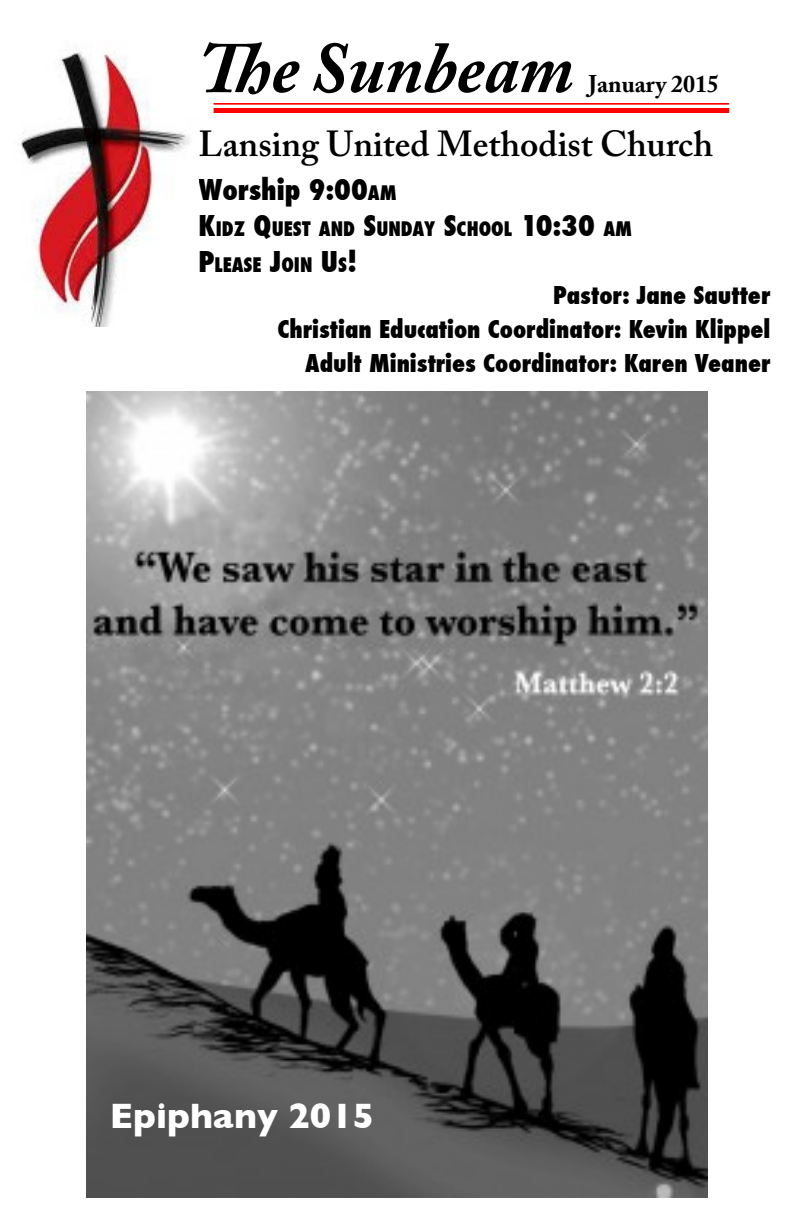
<style>
.page{position:relative;width:792px;height:1224px;background:#fff}
.page>*{position:absolute;margin:0;border:0;box-sizing:border-box;transform-origin:0 0}
.t1{font:italic 700 72px "Adobe Caslon Pro";color:#000}
.t2{font:600 36px "Adobe Caslon Pro";color:#000}
.t3{font:700 36px "Gill Sans";color:#fff}
.t4{font:800 condensed 28px "Futura";color:#000}
.t5{font:800 condensed 24px/34px "Futura";color:#000;text-align:right}
.t6{font:700 24px "Adobe Caslon Pro";color:#000}
.t7{font:800 condensed 19.6px/36px "Futura";color:#000}
.s1{font-size:19.6px}
.s2{font-size:28px}
</style>
<div class="page">
<hr style="left:214px;top:103px;width:515px;height:2px;background:#f00">
<div style="left:214px;top:108px;width:515px;height:5px;background:#f00"></div>
<img style="left:20px;top:48px;width:170px;height:278px">
<img style="left:86px;top:391px;width:621px;height:807px">
<h1 class="t1" style="left:199px;top:25px;width:377px">The Sunbeam</h1>
<p class="t6" style="left:589px;top:70px;width:132px">January 2015</p>
<h2 class="t2" style="left:199px;top:123px;width:516px">Lansing United Methodist Church</h2>
<p class="t4" style="left:199px;top:171px;width:200px">Worship 9:00<span class="s1">AM</span></p>
<p class="t7" style="left:199px;top:211px;width:435px"><span class="s2">K</span>IDZ <span class="s2">Q</span>UEST AND <span class="s2">S</span>UNDAY <span class="s2">S</span>CHOOL <span class="s2">10:30</span> AM<br><span class="s2">P</span>LEASE <span class="s2">J</span>OIN <span class="s2">U</span>S<span class="s2">!</span></p>
<p class="t5" style="left:277px;top:278px;width:495px">Pastor: Jane Sautter<br>Christian Education Coordinator: Kevin Klippel<br>Adult Ministries Coordinator: Karen Veaner</p>
<h2 class="t3" style="left:110px;top:1095px;width:266px">Epiphany 2015</h2>
</div>
